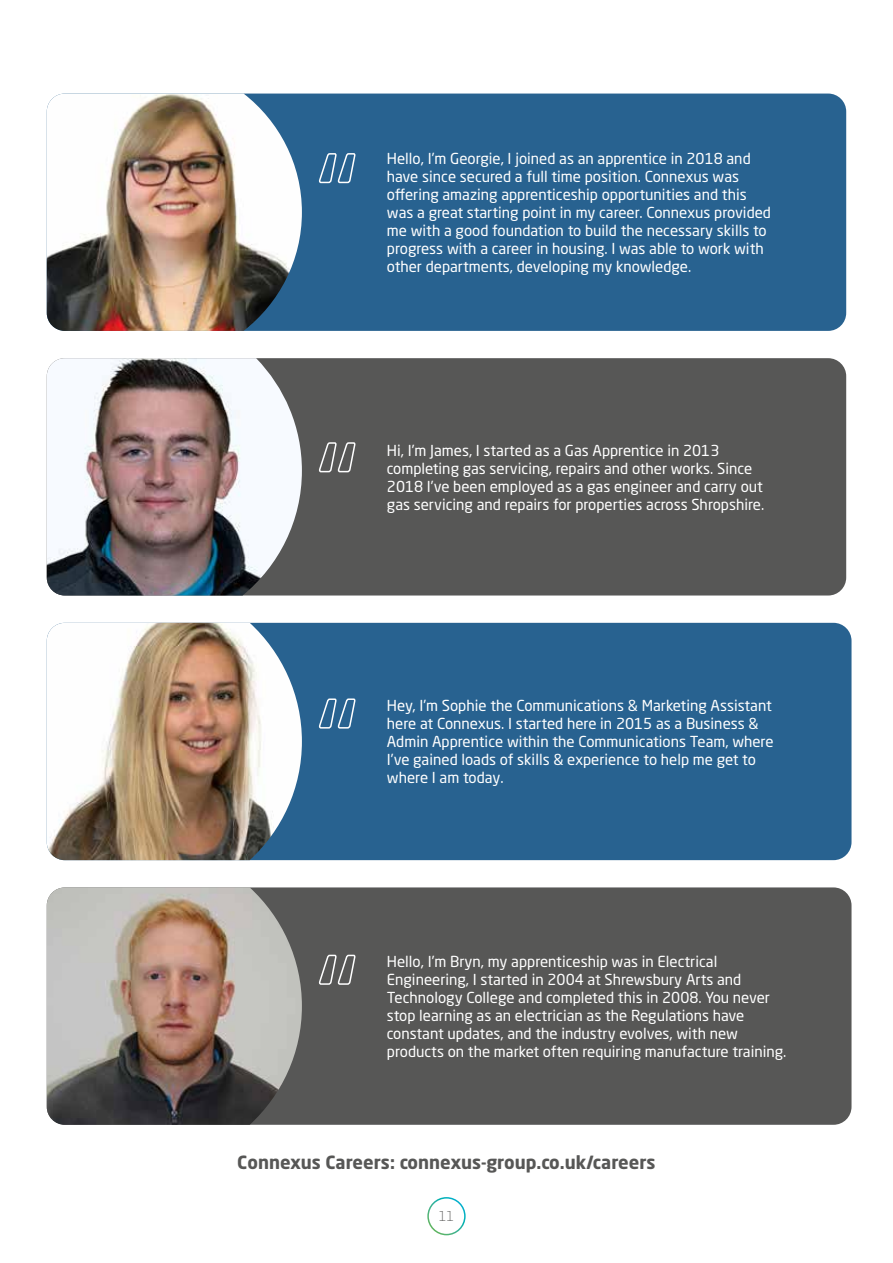
<style>
.page{position:relative;width:893px;height:1263px;background:#fff}
.page>*{position:absolute;margin:0;border:0;box-sizing:border-box;transform-origin:0 0}
.t1{font:700 18px "Neo Sans Std";color:#575756}
.t2{font:15px/18px "Neo Sans Std";color:#fff}
.t3{font:300 13.5px "Neo Sans Std";color:#575756}
</style>
<div class="page">
<div style="left:427px;top:1197px;width:39px;height:38px;border:2px solid #fff;border-radius:50%"></div>
<div style="left:47px;top:94px;width:799px;height:237px;background:#286290;border-radius:18px"></div>
<img style="left:47px;top:94px;width:255px;height:237px">
<div style="left:47px;top:887px;width:804px;height:238px;background:#575756;border-radius:18px"></div>
<img style="left:47px;top:887px;width:255px;height:238px">
<div style="left:47px;top:358px;width:799px;height:237px;background:#575756;border-radius:18px"></div>
<img style="left:47px;top:358px;width:255px;height:237px">
<div style="left:47px;top:623px;width:804px;height:237px;background:#286290;border-radius:18px"></div>
<img style="left:47px;top:623px;width:255px;height:237px">
<svg style="left:319px;top:153px;width:37px;height:31px"></svg>
<svg style="left:319px;top:442px;width:37px;height:31px"></svg>
<svg style="left:318px;top:698px;width:38px;height:31px"></svg>
<svg style="left:318px;top:954px;width:38px;height:31px"></svg>
<p class="t2" style="left:387px;top:149px;width:386px">Hello, I’m Georgie, I joined as an apprentice in 2018 and have since secured a full time position. Connexus was offering amazing apprenticeship opportunities and this was a great starting point in my career. Connexus provided me with a good foundation to build the necessary skills to progress with a career in housing. I was able to work with other departments, developing my knowledge.</p>
<p class="t2" style="left:387px;top:441px;width:379px">Hi, I’m James, I started as a Gas Apprentice in 2013 completing gas servicing, repairs and other works. Since 2018 I’ve been employed as a gas engineer and carry out gas servicing and repairs for properties across Shropshire.</p>
<p class="t2" style="left:387px;top:696px;width:388px">Hey, I’m Sophie the Communications &amp; Marketing Assistant here at Connexus. I started here in 2015 as a Business &amp; Admin Apprentice within the Communications Team, where I’ve gained loads of skills &amp; experience to help me get to where I am today.</p>
<p class="t2" style="left:387px;top:952px;width:401px">Hello, I’m Bryn, my apprenticeship was in Electrical Engineering, I started in 2004 at Shrewsbury Arts and Technology College and completed this in 2008. You never stop learning as an electrician as the Regulations have constant updates, and the industry evolves, with new products on the market often requiring manufacture training.</p>
<p class="t1" style="left:237px;top:1151px;width:420px">Connexus Careers: connexus-group.co.uk/careers</p>
<p class="t3" style="left:439px;top:1208px;width:17px">11</p>
</div>
